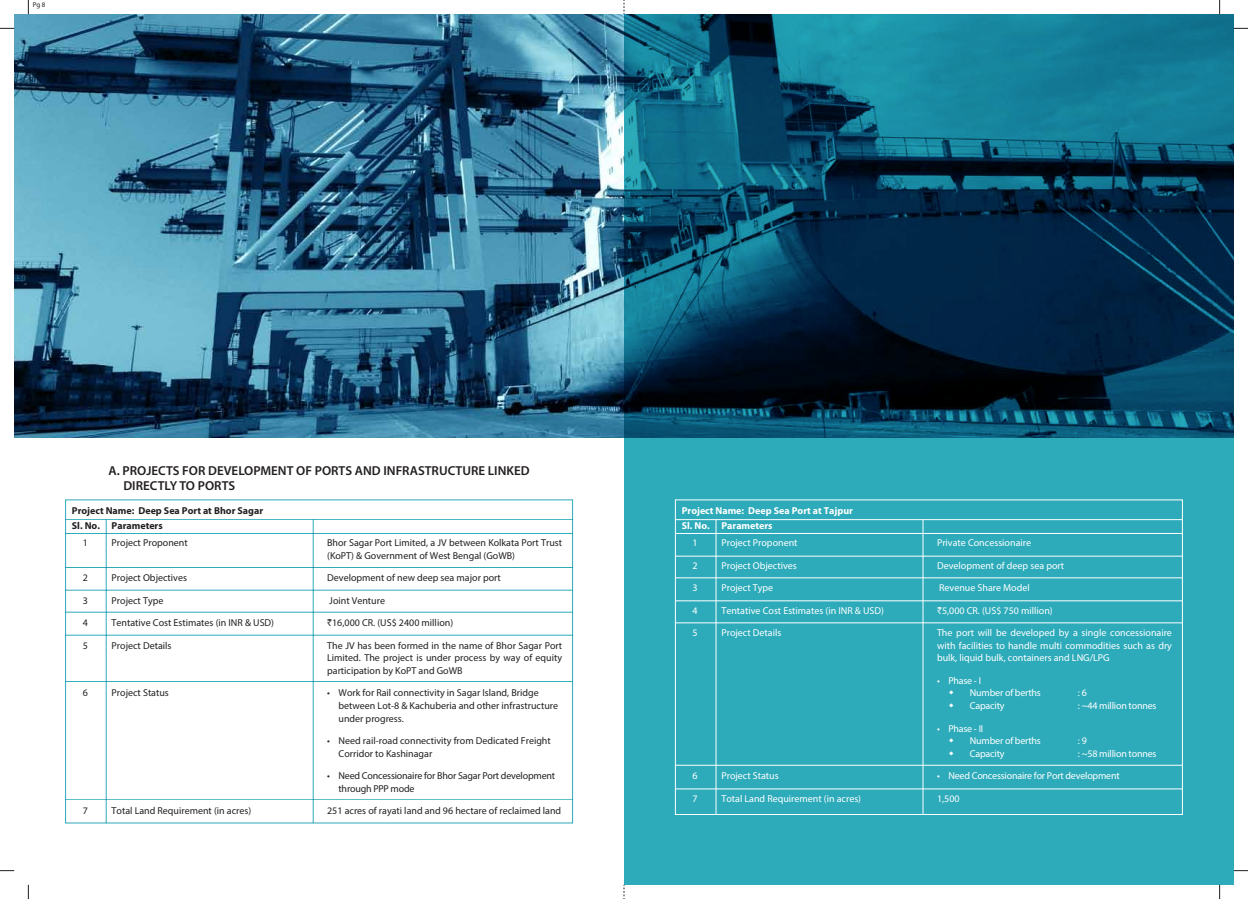
<style>
.page{position:relative;width:1248px;height:899px;background:#fff}
.page>*{position:absolute;margin:0;border:0;box-sizing:border-box;transform-origin:0 0}
.t1{font:600 13px/15.6px "Myriad Pro";color:#231f20}
.t2{font:10px/12.5px "Myriad Pro";color:#231f20}
.t3{font:10px/12.5px "Myriad Pro";color:#fff;text-align:justify}
.t4{font:10px/12.5px "Myriad Pro";letter-spacing:-.02em;color:#fff}
.t5{font:10px/12.5px "Myriad Pro";letter-spacing:-.02em;color:#231f20}
.t6{font:700 10px/14.5px "Myriad Pro";color:#231f20}
.t7{font:700 10px/14.5px "Myriad Pro";color:#fff}
.t8{font:7px "Myriad";color:#231f20}
.s1{font-family:"Rupee"}
</style>
<div class="page">
<img style="left:14px;top:14px;width:610px;height:424px">
<svg style="left:624px;top:14px;width:609px;height:870px;background:#1c7a8e"></svg>
<svg style="left:0;top:28px;width:14px;height:1px"></svg>
<svg style="left:1233px;top:28px;width:14px;height:1px"></svg>
<svg style="left:0;top:870px;width:14px;height:1px"></svg>
<svg style="left:1233px;top:870px;width:14px;height:1px"></svg>
<svg style="left:28px;top:0;width:1px;height:14px"></svg>
<svg style="left:1219px;top:0;width:1px;height:14px"></svg>
<svg style="left:28px;top:884px;width:1px;height:15px"></svg>
<svg style="left:1219px;top:884px;width:1px;height:15px"></svg>
<div style="left:65px;top:499px;width:508px;height:324px;border:1px solid #2dabba"></div>
<hr style="left:66px;top:519px;width:506px;height:1px;background:#2dabba">
<hr style="left:66px;top:533px;width:506px;height:1px;background:#2dabba">
<hr style="left:66px;top:567px;width:506px;height:1px;background:#2dabba">
<hr style="left:66px;top:590px;width:506px;height:1px;background:#2dabba">
<hr style="left:66px;top:612px;width:506px;height:1px;background:#2dabba">
<hr style="left:66px;top:635px;width:506px;height:1px;background:#2dabba">
<hr style="left:66px;top:681px;width:506px;height:1px;background:#2dabba">
<hr style="left:66px;top:799px;width:506px;height:1px;background:#2dabba">
<hr style="left:106px;top:519px;width:1px;height:304px;background:#2dabba">
<hr style="left:313px;top:519px;width:1px;height:304px;background:#2dabba">
<div style="left:674px;top:499px;width:508px;height:316px;border:1px solid #fff"></div>
<hr style="left:675px;top:519px;width:507px;height:1px;background:#fff">
<hr style="left:675px;top:533px;width:507px;height:1px;background:#fff">
<hr style="left:675px;top:556px;width:507px;height:1px;background:#fff">
<hr style="left:675px;top:577px;width:507px;height:1px;background:#fff">
<hr style="left:675px;top:600px;width:507px;height:1px;background:#fff">
<hr style="left:675px;top:622px;width:507px;height:1px;background:#fff">
<hr style="left:675px;top:765px;width:507px;height:1px;background:#fff">
<hr style="left:675px;top:788px;width:507px;height:1px;background:#fff">
<hr style="left:715px;top:519px;width:1px;height:295px;background:#fff">
<hr style="left:922px;top:519px;width:1px;height:295px;background:#fff">
<svg style="left:949px;top:690px;width:4px;height:5px"></svg>
<svg style="left:949px;top:703px;width:4px;height:4px"></svg>
<svg style="left:949px;top:738px;width:4px;height:4px"></svg>
<svg style="left:949px;top:750px;width:4px;height:5px"></svg>
<p class="t8" style="left:33px;top:1px;width:14px">Pg 8</p>
<h1 class="t1" style="left:123px;top:462px;width:408px;text-indent:-15px">A. PROJECTS FOR DEVELOPMENT OF PORTS AND INFRASTRUCTURE LINKED<br>DIRECTLY TO PORTS</h1>
<p class="t6" style="left:72px;top:503px;width:193px">Project Name: Deep Sea Port at Bhor Sagar<br>Sl. No. Parameters</p>
<p class="t2" style="left:83px;top:536px;width:7px">1</p>
<p class="t2" style="left:112px;top:536px;width:78px">Project Proponent</p>
<p class="t2" style="left:327px;top:536px;width:236px">Bhor Sagar Port Limited, a JV between Kolkata Port Trust (KoPT) &amp; Government of West Bengal (GoWB)</p>
<p class="t2" style="left:83px;top:571px;width:7px">2</p>
<p class="t2" style="left:112px;top:571px;width:77px">Project Objectives</p>
<p class="t2" style="left:327px;top:571px;width:175px">Development of new deep sea major port</p>
<p class="t2" style="left:83px;top:594px;width:7px">3</p>
<p class="t2" style="left:112px;top:594px;width:53px">Project Type</p>
<p class="t2" style="left:329px;top:594px;width:57px">Joint Venture</p>
<p class="t2" style="left:83px;top:616px;width:7px">4</p>
<p class="t2" style="left:112px;top:616px;width:164px">Tentative Cost Estimates (in INR &amp; USD)</p>
<p class="t2" style="left:327px;top:616px;width:127px"><span class="s1">`</span>16,000 CR. (US$ 2400 million)</p>
<p class="t2" style="left:83px;top:639px;width:7px">5</p>
<p class="t2" style="left:112px;top:639px;width:61px">Project Details</p>
<p class="t2" style="left:327px;top:639px;width:236px;text-align:justify">The JV has been formed in the name of Bhor Sagar Port Limited. The project is under process by way of equity participation by KoPT and GoWB</p>
<p class="t2" style="left:83px;top:686px;width:7px">6</p>
<p class="t2" style="left:112px;top:686px;width:59px">Project Status</p>
<p class="t2" style="left:338px;top:686px;width:221px;text-indent:-11px">• Work for Rail connectivity in Sagar Island, Bridge between Lot-8 &amp; Kachuberia and other infrastructure under progress.</p>
<p class="t2" style="left:338px;top:734px;width:214px;text-indent:-11px">• Need rail-road connectivity from Dedicated Freight<br>Corridor to Kashinagar</p>
<p class="t5" style="left:338px;top:769px;width:218px;text-indent:-11px">• Need Concessionaire for Bhor Sagar Port development through PPP mode</p>
<p class="t2" style="left:83px;top:804px;width:7px">7</p>
<p class="t2" style="left:112px;top:804px;width:141px">Total Land Requirement (in acres)</p>
<p class="t2" style="left:327px;top:804px;width:235px">251 acres of rayati land and 96 hectare of reclaimed land</p>
<p class="t7" style="left:681px;top:503px;width:173px">Project Name: Deep Sea Port at Tajpur<br>Sl. No. Parameters</p>
<p class="t3" style="left:692px;top:536px;width:7px">1</p>
<p class="t3" style="left:721px;top:536px;width:78px">Project Proponent</p>
<p class="t3" style="left:936px;top:536px;width:96px">Private Concessionaire</p>
<p class="t3" style="left:692px;top:559px;width:7px">2</p>
<p class="t3" style="left:721px;top:559px;width:77px">Project Objectives</p>
<p class="t3" style="left:936px;top:559px;width:129px">Development of deep sea port</p>
<p class="t3" style="left:692px;top:581px;width:7px">3</p>
<p class="t3" style="left:721px;top:581px;width:53px">Project Type</p>
<p class="t3" style="left:939px;top:581px;width:92px">Revenue Share Model</p>
<p class="t3" style="left:692px;top:604px;width:7px">4</p>
<p class="t3" style="left:721px;top:604px;width:164px">Tentative Cost Estimates (in INR &amp; USD)</p>
<p class="t3" style="left:936px;top:604px;width:117px"><span class="s1">`</span>5,000 CR. (US$ 750 million)</p>
<p class="t3" style="left:692px;top:626px;width:7px">5</p>
<p class="t3" style="left:721px;top:626px;width:61px">Project Details</p>
<p class="t3" style="left:936px;top:626px;width:236px">The port will be developed by a single concessionaire with facilities to handle multi commodities such as dry bulk, liquid bulk, containers and LNG/LPG</p>
<p class="t4" style="left:969px;top:674px;width:72px;text-indent:-33px">• Phase - I<br>Number of berths</p>
<p class="t3" style="left:1077px;top:686px;width:10px">: 6</p>
<p class="t4" style="left:969px;top:699px;width:36px">Capacity</p>
<p class="t4" style="left:1077px;top:699px;width:80px">: ~44 million tonnes</p>
<p class="t4" style="left:969px;top:721px;width:72px;text-indent:-33px">• Phase - II<br>Number of berths</p>
<p class="t3" style="left:1077px;top:734px;width:10px">: 9</p>
<p class="t4" style="left:969px;top:746px;width:36px">Capacity</p>
<p class="t4" style="left:1077px;top:746px;width:80px">: ~58 million tonnes</p>
<p class="t3" style="left:692px;top:769px;width:7px">6</p>
<p class="t3" style="left:721px;top:769px;width:59px">Project Status</p>
<p class="t4" style="left:936px;top:769px;width:184px">• Need Concessionaire for Port development</p>
<p class="t3" style="left:692px;top:791px;width:7px">7</p>
<p class="t3" style="left:721px;top:791px;width:141px">Total Land Requirement (in acres)</p>
<p class="t3" style="left:936px;top:791px;width:24px">1,500</p>
</div>
